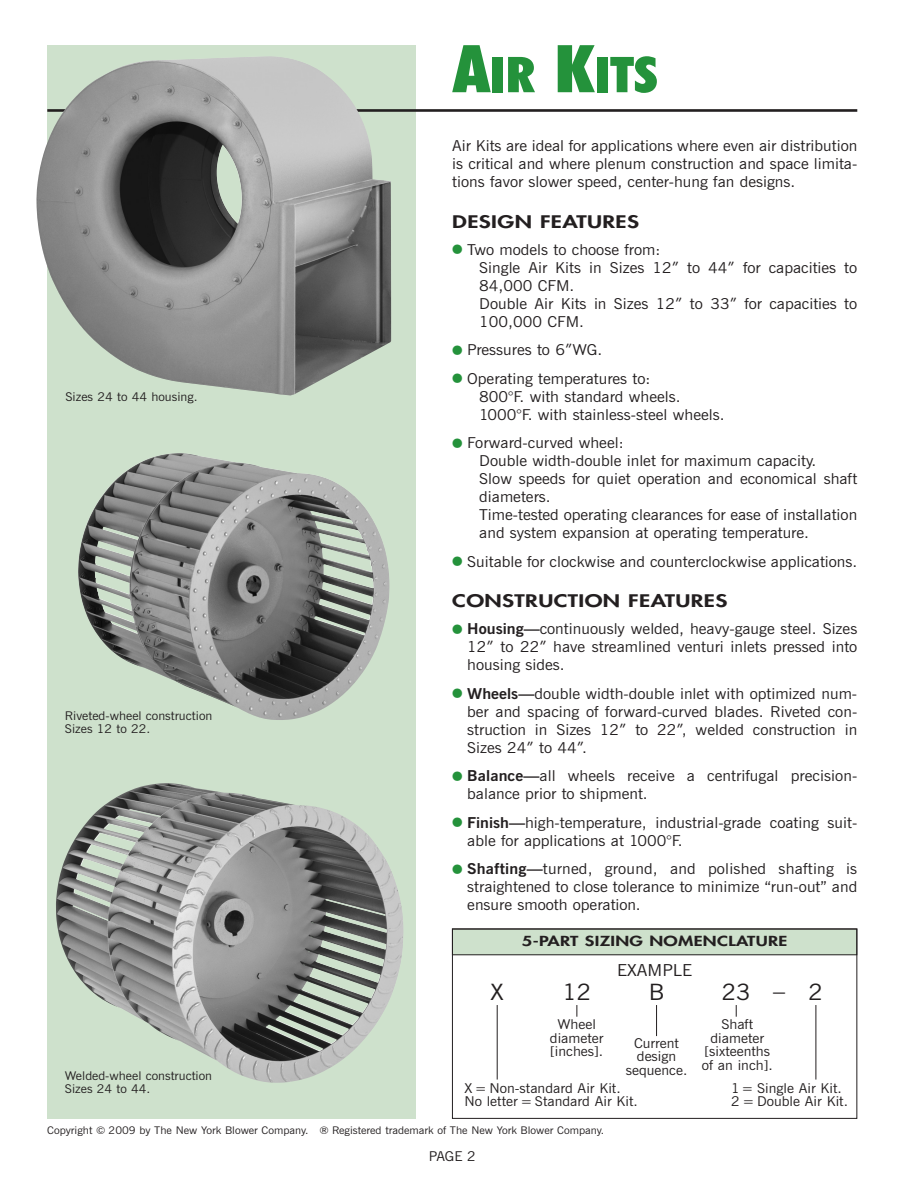
<style>
.page{position:relative;width:918px;height:1188px;background:#fff}
.page>*{position:absolute;margin:0;border:0;box-sizing:border-box;transform-origin:0 0}
.t1{font:900 condensed 49.5px "Futura BT";color:#24923b;scale:1.09 1}
.t2{font:22.5px "News Gothic BT";color:#231f20;scale:1.07 1}
.t3{font:800 16.8px "Futura";letter-spacing:.015em;color:#231f20;scale:1.35 1}
.t4{font:16.5px "News Gothic BT";color:#231f20;scale:1.07 1}
.t5{font:15px/18px "News Gothic BT";color:#231f20;scale:1.07 1}
.t6{font:13.5px/13.5px "News Gothic BT";color:#231f20;text-align:center;scale:1.07 1}
.t7{font:800 13.5px "Futura";letter-spacing:.015em;color:#231f20;scale:1.35 1}
.t8{font:13.5px "News Gothic BT";color:#231f20;scale:1.06 1}
.t9{font:12px/13.5px "News Gothic BT";color:#231f20;scale:1.07 1}
.t10{font:10.5px "News Gothic BT";color:#231f20;scale:1.07 1}
.s1{font-size:66px}
.s2{font-family:"Helvetica";font-size:30px;color:#24923b}
.s3{font-family:"Futura"}
.s4{font-weight:700}
</style>
<div class="page">
<div style="left:47px;top:45px;width:369px;height:1074px;background:#cee1cc"></div>
<hr style="left:47px;top:109px;width:810px;height:3px;background:#231f20">
<div style="left:452px;top:929px;width:405px;height:26px;background:#cee1cc"></div>
<div style="left:452px;top:929px;width:405px;height:26px;border:1px solid #231f20"></div>
<div style="left:452px;top:929px;width:405px;height:190px;border:1px solid #231f20"></div>
<hr style="left:497px;top:1005px;width:1px;height:75px;background:#231f20">
<svg style="left:576px;top:1005px;width:1px;height:12px"></svg>
<hr style="left:656px;top:1005px;width:1px;height:31px;background:#231f20">
<svg style="left:736px;top:1005px;width:1px;height:12px"></svg>
<hr style="left:815px;top:1005px;width:1px;height:75px;background:#231f20">
<img style="left:36px;top:56px;width:355px;height:340px">
<img style="left:78px;top:453px;width:312px;height:267px">
<img style="left:56px;top:783px;width:347px;height:300px">
<p class="t9" style="left:65px;top:391px;width:125px">Sizes 24 to 44 housing.</p>
<p class="t9" style="left:65px;top:710px;width:139px">Riveted-wheel construction<br>Sizes 12 to 22.</p>
<p class="t9" style="left:65px;top:1070px;width:139px">Welded-wheel construction<br>Sizes 24 to 44.</p>
<h1 class="t1" style="left:453px;top:54px;width:189px"><span class="s1">A</span>IR <span class="s1">K</span>ITS</h1>
<p class="t5" style="left:452px;top:138px;width:380px;text-align:justify">Air Kits are ideal for applications where even air distribution is critical and where plenum construction and space limita&shy;tions favor slower speed, center-hung fan designs.</p>
<p class="t3" style="left:452px;top:214px;width:140px">DESIGN FEATURES</p>
<p class="t5" style="left:479px;top:242px;width:355px;text-indent:-27px"><span class="s2">•</span> Two models to choose from:<br>Single Air Kits in Sizes 12<span class="s3">”</span> to 44<span class="s3">”</span> for capacities to<br>84,000 CFM.<br>Double Air Kits in Sizes 12<span class="s3">”</span> to 33<span class="s3">”</span> for capacities to<br>100,000 CFM.</p>
<p class="t5" style="left:452px;top:342px;width:142px"><span class="s2">•</span> Pressures to 6<span class="s3">”</span>WG.</p>
<p class="t5" style="left:479px;top:371px;width:231px;text-indent:-27px"><span class="s2">•</span> Operating temperatures to:<br>800°F. with standard wheels.<br>1000°F. with stainless-steel wheels.</p>
<p class="t5" style="left:479px;top:435px;width:355px;text-indent:-27px"><span class="s2">•</span> Forward-curved wheel:<br>Double width-double inlet for maximum capacity.<br>Slow speeds for quiet operation and economical shaft diameters.<br>Time-tested operating clearances for ease of installation and system expansion at operating temperature.</p>
<p class="t5" style="left:452px;top:554px;width:380px"><span class="s2">•</span> Suitable for clockwise and counterclockwise applications.</p>
<p class="t3" style="left:452px;top:593px;width:205px">CONSTRUCTION FEATURES</p>
<p class="t5" style="left:467px;top:621px;width:366px;text-align:justify;text-indent:-15px"><span class="s2">•</span> <span class="s4">Housing—</span>continuously welded, heavy-gauge steel. Sizes 12<span class="s3">”</span> to 22<span class="s3">”</span> have streamlined venturi inlets pressed into housing sides.</p>
<p class="t5" style="left:467px;top:686px;width:366px;text-align:justify;text-indent:-15px"><span class="s2">•</span> <span class="s4">Wheels—</span>double width-double inlet with optimized num&shy;ber and spacing of forward-curved blades. Riveted con&shy;struction in Sizes 12<span class="s3">”</span> to 22<span class="s3">”</span>, welded construction in Sizes 24<span class="s3">”</span> to 44<span class="s3">”</span>.</p>
<p class="t5" style="left:467px;top:768px;width:366px;text-indent:-15px"><span class="s2">•</span> <span class="s4">Balance—</span>all wheels receive a centrifugal precision&shy;balance prior to shipment.</p>
<p class="t5" style="left:467px;top:815px;width:366px;text-indent:-15px"><span class="s2">•</span> <span class="s4">Finish—</span>high-temperature, industrial-grade coating suit&shy;able for applications at 1000°F.</p>
<p class="t5" style="left:467px;top:861px;width:366px;text-align:justify;text-indent:-15px"><span class="s2">•</span> <span class="s4">Shafting—</span>turned, ground, and polished shafting is straightened to close tolerance to minimize “run-out” and ensure smooth operation.</p>
<p class="t7" style="left:522px;top:935px;width:198px">5-PART SIZING NOMENCLATURE</p>
<p class="t4" style="left:617px;top:964px;width:72px">EXAMPLE</p>
<h2 class="t2" style="left:491px;top:984px;width:14px">X</h2>
<h2 class="t2" style="left:562px;top:984px;width:29px">12</h2>
<h2 class="t2" style="left:649px;top:984px;width:16px">B</h2>
<h2 class="t2" style="left:809px;top:984px;width:15px">2</h2>
<h2 class="t2" style="left:722px;top:984px;width:61px">23 –</h2>
<p class="t6" style="left:550px;top:1019px;width:52px">Wheel diameter [inches].</p>
<p class="t6" style="left:626px;top:1037px;width:59px">Current design sequence.</p>
<p class="t6" style="left:702px;top:1019px;width:68px">Shaft diameter [sixteenths of an inch].</p>
<p class="t6" style="left:464px;top:1082px;width:164px;text-align:left">X = Non-standard Air Kit.<br>No letter = Standard Air Kit.</p>
<p class="t6" style="left:731px;top:1082px;width:111px;text-align:left">1= Single Air Kit.<br>2 = Double Air Kit.</p>
<p class="t10" style="left:47px;top:1126px;width:522px">Copyright © 2009 by The New York Blower Company. ® Registered trademark of The New York Blower Company.</p>
<p class="t8" style="left:429px;top:1151px;width:46px">PAGE 2</p>
</div>
